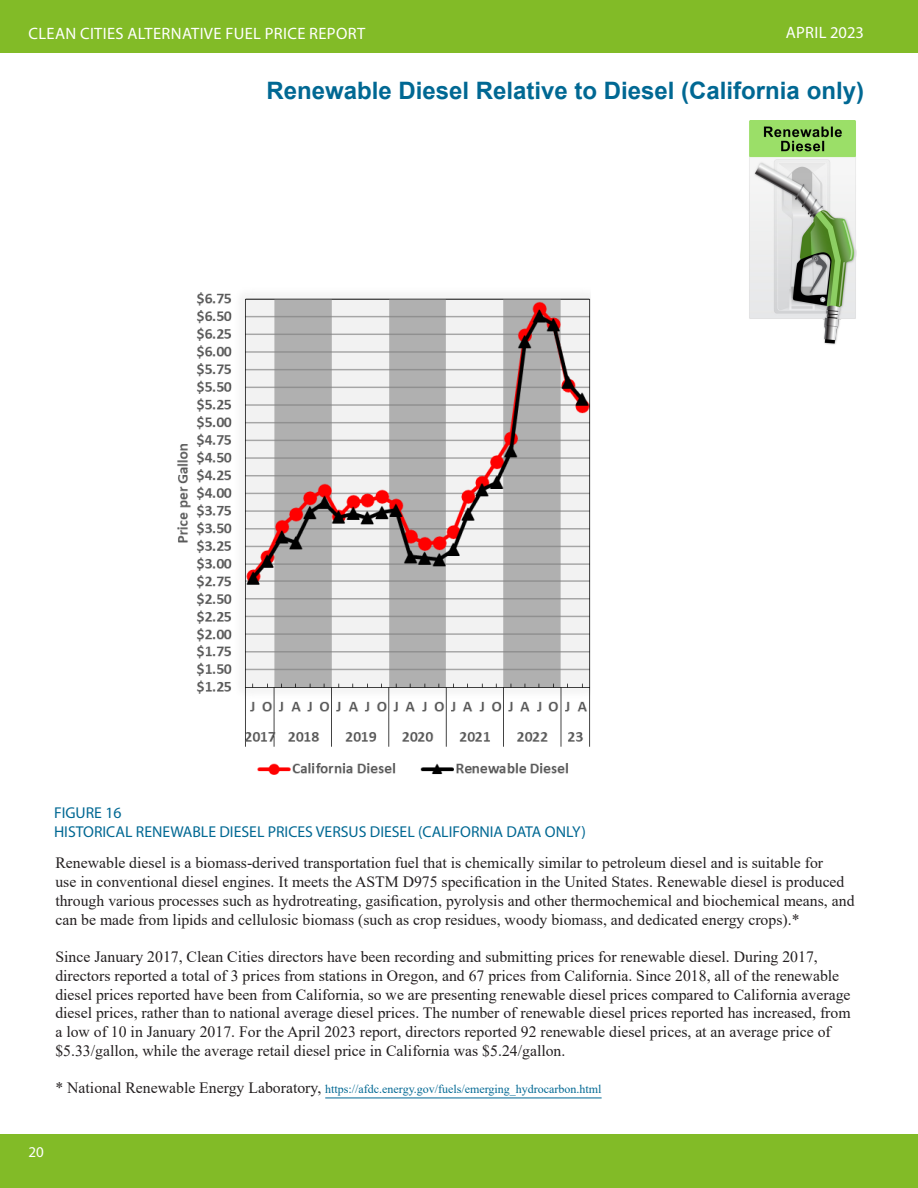
<style>
.page{position:relative;width:918px;height:1188px;background:#fff}
.page>*{position:absolute;margin:0;border:0;box-sizing:border-box;transform-origin:0 0}
.t1{font:700 24px "Arial";color:#006893}
.t2{font:16.5px "Myriad Pro";letter-spacing:.02em;color:#fff}
.Body_Text{font:15.75px/18.8px "Times New Roman";color:#231f20}
.t3{font:15.75px/18.8px "Myriad Pro";color:#006893}
.t4{font:15px "Myriad Pro";color:#fff}
.Body_Text-2{font:12px "Times New Roman";color:#006893}
.s1{font-size:15.75px;color:#231f20}
</style>
<div class="page">
<div style="left:0;top:1134px;width:918px;height:53px;background:#82bb27"></div>
<div style="left:1px;top:0;width:917px;height:52px;background:#82bb27"></div>
<img style="left:177px;top:292px;width:413px;height:483px">
<hr style="left:325px;top:1098px;width:277px;height:1px;background:#006893">
<img style="left:749px;top:120px;width:108px;height:225px">
<p class="t2" style="left:29px;top:23px;width:338px">CLEAN CITIES ALTERNATIVE FUEL PRICE REPORT</p>
<p class="t2" style="left:786px;top:23px;width:80px">APRIL 2023</p>
<h1 class="t1" style="left:266px;top:74px;width:599px">Renewable Diesel Relative to Diesel (California only)</h1>
<p class="t3" style="left:54px;top:803px;width:534px">FIGURE 16<br>HISTORICAL RENEWABLE DIESEL PRICES VERSUS DIESEL (CALIFORNIA DATA ONLY)</p>
<p class="Body_Text" style="left:55px;top:853px;width:801px">Renewable diesel is a biomass-derived transportation fuel that is chemically similar to petroleum diesel and is suitable for<br>use in conventional diesel engines. It meets the ASTM D975 specification in the United States. Renewable diesel is produced through various processes such as hydrotreating, gasification, pyrolysis and other thermochemical and biochemical means, and can be made from lipids and cellulosic biomass (such as crop residues, woody biomass, and dedicated energy crops).*</p>
<p class="Body_Text" style="left:55px;top:947px;width:797px">Since January 2017, Clean Cities directors have been recording and submitting prices for renewable diesel. During 2017, directors reported a total of 3 prices from stations in Oregon, and 67 prices from California. Since 2018, all of the renewable diesel prices reported have been from California, so we are presenting renewable diesel prices compared to California average diesel prices, rather than to national average diesel prices. The number of renewable diesel prices reported has increased, from a low of 10 in January 2017. For the April 2023 report, directors reported 92 renewable diesel prices, at an average price of $5.33/gallon, while the average retail diesel price in California was $5.24/gallon.</p>
<p class="Body_Text-2" style="left:55px;top:1081px;width:548px"><span class="s1">* National Renewable Energy Laboratory,</span> https://afdc.energy.gov/fuels/emerging_hydrocarbon.html</p>
<p class="t4" style="left:28px;top:1143px;width:17px">20</p>
</div>
